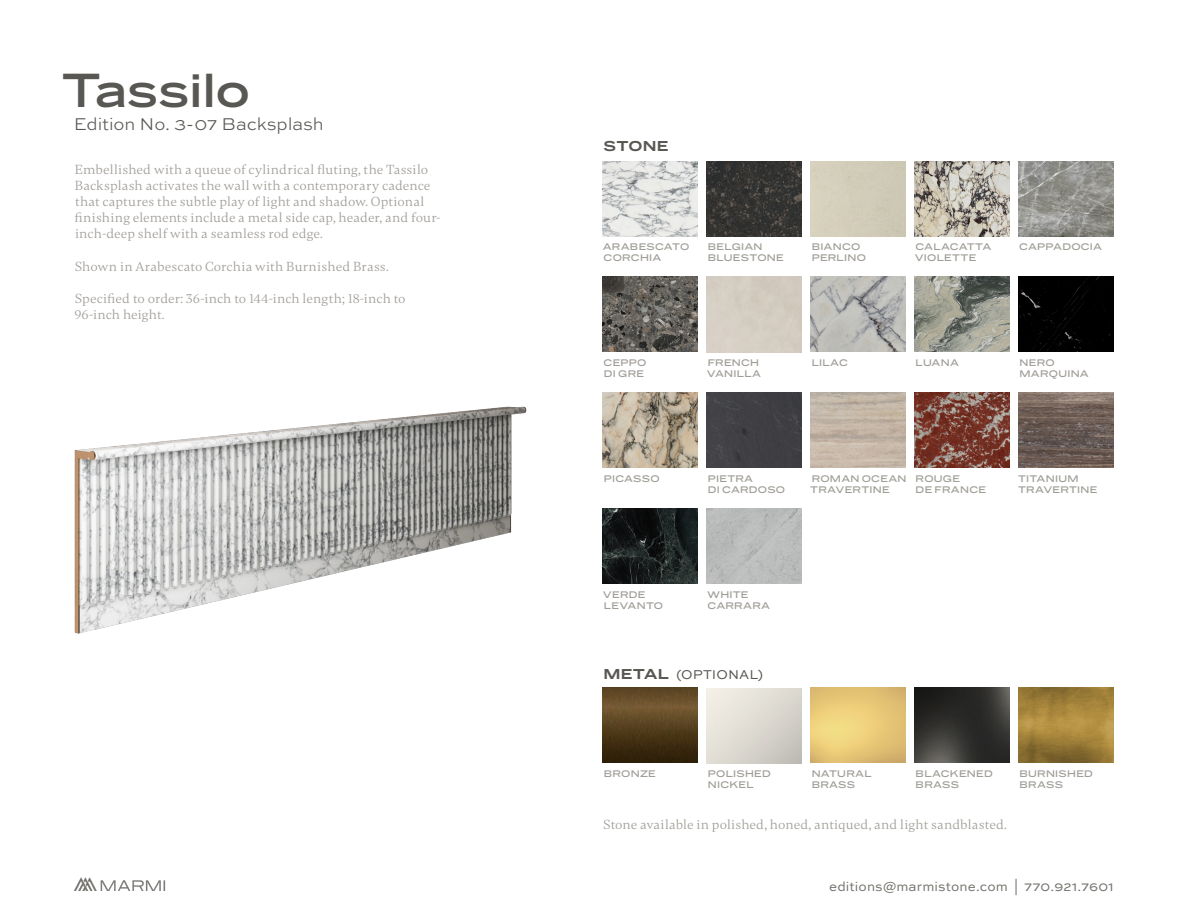
<style>
.page{position:relative;width:1188px;height:918px;background:#fff}
.page>*{position:absolute;margin:0;border:0;box-sizing:border-box;transform-origin:0 0}
.t1{font:500 45px "Benton Sans Wide";letter-spacing:-.005em;color:#585753}
.t2{font:300 18px "Sweet Sans Pro";letter-spacing:-.005em;color:#585753}
.t3{font:13.5px/16.2px "Gambetta";letter-spacing:.01em;color:#a19e98}
.t4{font:13.5px "Sweet Sans Pro";letter-spacing:.005em;color:#74726d}
.t5{font:13.5px "Sweet Sans Pro";letter-spacing:.005em;color:#585753}
.t6{font:700 13.5px "Benton Sans Wide";letter-spacing:.015em;color:#585753}
.t7{font:500 9px/10.8px "Benton Sans Wide";letter-spacing:.025em;color:#a19e98}
.s1{font-family:"Benton Sans Wide";font-weight:700}
</style>
<div class="page">
<img style="left:74px;top:877px;width:92px;height:14px">
<img style="left:74px;top:406px;width:453px;height:228px">
<img style="left:603px;top:688px;width:95px;height:75px">
<img style="left:811px;top:688px;width:95px;height:75px">
<img style="left:915px;top:688px;width:95px;height:75px">
<img style="left:1019px;top:688px;width:95px;height:75px">
<img style="left:603px;top:161px;width:95px;height:75px">
<img style="left:811px;top:393px;width:95px;height:75px">
<img style="left:915px;top:161px;width:95px;height:75px">
<img style="left:603px;top:393px;width:95px;height:75px">
<img style="left:1019px;top:393px;width:95px;height:75px">
<div style="left:707px;top:393px;width:95px;height:75px;background:#403f44"></div>
<img style="left:811px;top:277px;width:95px;height:75px">
<img style="left:915px;top:393px;width:95px;height:75px">
<img style="left:915px;top:277px;width:95px;height:75px">
<div style="left:1019px;top:277px;width:95px;height:75px;background:#000"></div>
<img style="left:603px;top:509px;width:95px;height:75px">
<img style="left:707px;top:509px;width:95px;height:75px">
<img style="left:603px;top:277px;width:95px;height:75px">
<img style="left:1019px;top:161px;width:95px;height:75px">
<img style="left:707px;top:161px;width:95px;height:75px">
<p class="t1" style="left:62px;top:62px;width:190px">Tassilo</p>
<p class="t2" style="left:74px;top:111px;width:251px">Edition No. 3-07 Backsplash</p>
<p class="t3" style="left:75px;top:161px;width:367px">Embellished with a queue of cylindrical fluting, the Tassilo Backsplash activates the wall with a contemporary cadence that captures the subtle play of light and shadow. Optional finishing elements include a metal side cap, header, and four&shy;inch-deep shelf with a seamless rod edge.</p>
<p class="t3" style="left:75px;top:258px;width:316px">Shown in Arabescato Corchia with Burnished Brass.</p>
<p class="t3" style="left:75px;top:291px;width:333px">Specified to order: 36-inch to 144-inch length; 18-inch to<br>96-inch height.</p>
<p class="t6" style="left:603px;top:137px;width:67px">STONE</p>
<p class="t7" style="left:603px;top:242px;width:88px">ARABESCATO</p>
<p class="t7" style="left:604px;top:252px;width:59px">CORCHIA</p>
<p class="t7" style="left:708px;top:242px;width:56px">BELGIAN</p>
<p class="t7" style="left:708px;top:252px;width:77px">BLUESTONE</p>
<p class="t7" style="left:812px;top:242px;width:50px">BIANCO</p>
<p class="t7" style="left:812px;top:252px;width:56px">PERLINO</p>
<p class="t7" style="left:604px;top:357px;width:44px">CEPPO</p>
<p class="t7" style="left:604px;top:368px;width:42px">DI GRE</p>
<p class="t7" style="left:708px;top:357px;width:53px">FRENCH</p>
<p class="t7" style="left:707px;top:368px;width:56px">VANILLA</p>
<p class="t7" style="left:812px;top:357px;width:38px">LILAC</p>
<p class="t7" style="left:915px;top:242px;width:78px">CALACATTA<br>VIOLETTE</p>
<p class="t7" style="left:1019px;top:242px;width:84px">CAPPADOCIA</p>
<p class="t7" style="left:916px;top:357px;width:45px">LUANA</p>
<p class="t7" style="left:1020px;top:357px;width:37px">NERO</p>
<p class="t7" style="left:1020px;top:368px;width:71px">MARQUINA</p>
<p class="t7" style="left:604px;top:473px;width:57px">PICASSO</p>
<p class="t7" style="left:1018px;top:473px;width:62px">TITANIUM</p>
<p class="t7" style="left:1018px;top:484px;width:81px">TRAVERTINE</p>
<p class="t7" style="left:812px;top:473px;width:96px">ROMAN OCEAN</p>
<p class="t7" style="left:810px;top:484px;width:81px">TRAVERTINE</p>
<p class="t7" style="left:916px;top:473px;width:46px">ROUGE</p>
<p class="t7" style="left:916px;top:484px;width:72px">DE FRANCE</p>
<p class="t7" style="left:708px;top:473px;width:47px">PIETRA</p>
<p class="t7" style="left:708px;top:484px;width:79px">DI CARDOSO</p>
<p class="t7" style="left:603px;top:589px;width:44px">VERDE</p>
<p class="t7" style="left:604px;top:600px;width:61px">LEVANTO</p>
<p class="t7" style="left:707px;top:589px;width:43px">WHITE</p>
<p class="t7" style="left:708px;top:600px;width:64px">CARRARA</p>
<p class="t5" style="left:604px;top:665px;width:161px"><span class="s1">METAL</span> (OPTIONAL)</p>
<p class="t7" style="left:708px;top:769px;width:65px">POLISHED</p>
<p class="t7" style="left:708px;top:780px;width:47px">NICKEL</p>
<p class="t7" style="left:916px;top:769px;width:79px">BLACKENED<br>BRASS</p>
<p class="t3" style="left:603px;top:816px;width:405px">Stone available in polished, honed, antiqued, and light sandblasted.</p>
<p class="t7" style="left:604px;top:769px;width:53px">BRONZE</p>
<p class="t7" style="left:812px;top:769px;width:61px">NATURAL</p>
<p class="t7" style="left:812px;top:780px;width:45px">BRASS</p>
<p class="t7" style="left:1020px;top:769px;width:75px">BURNISHED</p>
<p class="t7" style="left:1020px;top:780px;width:45px">BRASS</p>
<p class="t4" style="left:829px;top:877px;width:286px">editions@marmistone.com | 770.921.7601</p>
</div>
